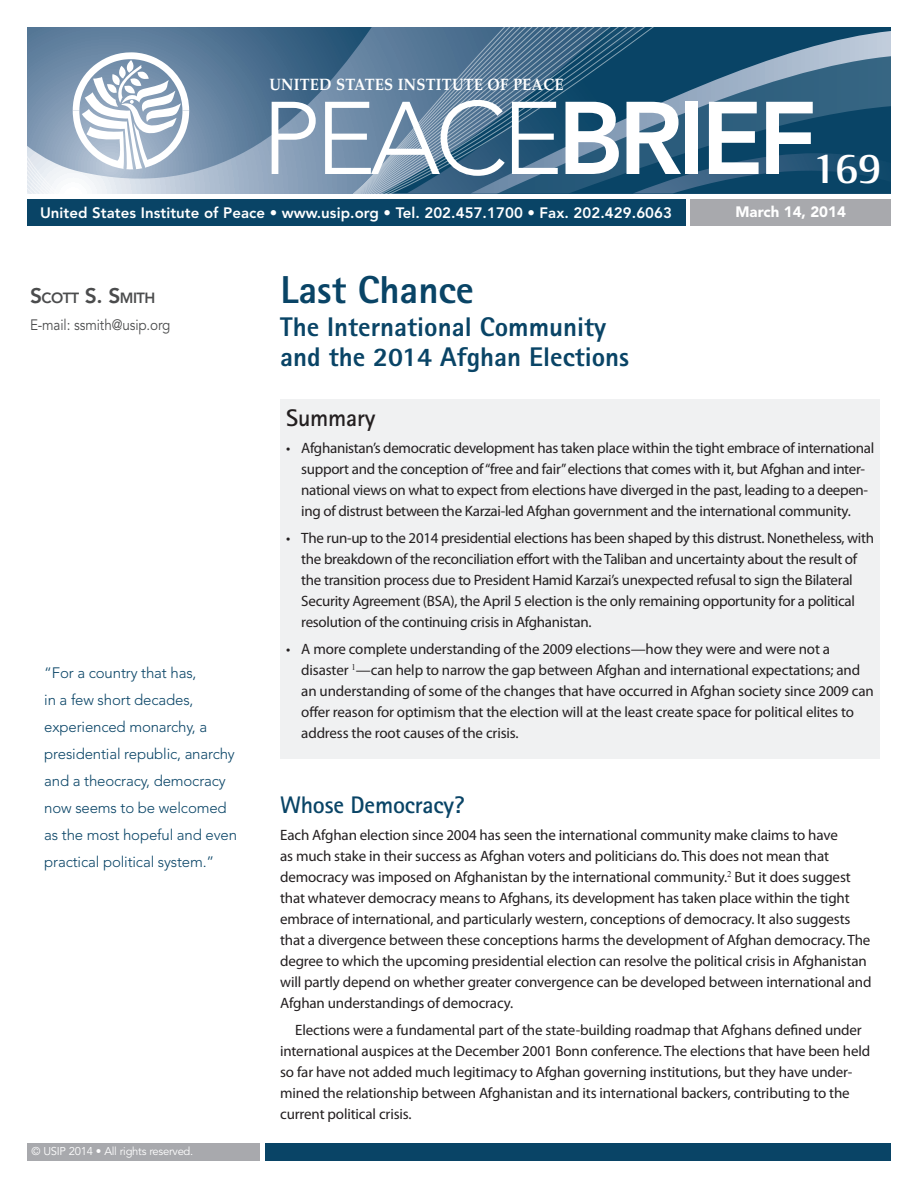
<style>
.page{position:relative;width:918px;height:1188px;background:#fff}
.page>*{position:absolute;margin:0;border:0;box-sizing:border-box;transform-origin:0 0}
.Paragraph_Style_2{font:300 102px "Avenir LT Std";letter-spacing:-.05em;color:#fff}
.Paragraph_Style_2-2{font:700 45px "Rotis Semi Serif";color:#fff}
.t1{font:800 39px "Rotis Sans Serif";color:#094466}
.Subtitle{font:800 27px/30px "Rotis Sans Serif";color:#094466}
.A1_head{font:700 24px "Rotis Sans Serif";letter-spacing:-.01em;color:#094466}
.A1_head_-_summary{font:700 24px "Rotis Sans Serif";letter-spacing:-.01em;color:#231f20}
.t2{font:700 16.5px "Palatino LT Std";letter-spacing:.015em;color:#fff;scale:.9 1}
.bodytext{font:15px/21px "Myriad Pro";letter-spacing:-.01em;color:#231f20}
.bodytext_indent{font:15px/21px "Myriad Pro";letter-spacing:-.01em;color:#231f20}
.Pullquote{font:300 15px/27px "Avenir LT Std";letter-spacing:-.01em;color:#094466}
.t3{font:800 15px "Avenir LT Std";letter-spacing:.005em;color:#fff}
.Board___Members__s{font:15px "Avenir LT Std";letter-spacing:-.01em;color:#4b4c4d;scale:.9 1}
.Date_-_front{font:900 15px "Avenir LT Std";color:#fff}
.Left_author_Name{font:800 14.7px "Avenir LT Std";letter-spacing:-.035em;color:#4b4c4d}
.t4{font:11.25px "Avenir LT Std";letter-spacing:-.025em;color:#fff}
.s1{font-weight:800}
.s2{font-size:21px}
</style>
<div class="page">
<svg style="left:27px;top:27px;width:864px;height:167px;background:#4d7491"></svg>
<div style="left:27px;top:199px;width:659px;height:27px;background:#094466"></div>
<div style="left:690px;top:199px;width:201px;height:27px;background:#a8a9ad"></div>
<svg style="left:73px;top:52px;width:116px;height:117px"></svg>
<div style="left:265px;top:1143px;width:626px;height:18px;background:#094466"></div>
<div style="left:27px;top:1143px;width:233px;height:18px;background:#a8a9ad"></div>
<div style="left:280px;top:399px;width:600px;height:360px;background:#f0f1f2"></div>
<p class="t2" style="left:269px;top:75px;width:328px">UNITED STATES INSTITUTE OF PEACE</p>
<p class="Paragraph_Style_2" style="left:262px;top:79px;width:556px">PEACE<span class="s1">BRIEF</span></p>
<p class="Paragraph_Style_2-2" style="left:812px;top:141px;width:72px">169</p>
<p class="t3" style="left:40px;top:204px;width:634px">United States Institute of Peace • www.usip.org • Tel. 202.457.1700 • Fax. 202.429.6063</p>
<p class="Left_author_Name" style="left:30px;top:289px;width:127px"><span class="s2">S</span>COTT <span class="s2">S. S</span>MITH</p>
<p class="t1" style="left:280px;top:265px;width:195px">Last Chance</p>
<p class="Date_-_front" style="left:735px;top:203px;width:112px">March 14, 2014</p>
<p class="Board___Members__s" style="left:30px;top:316px;width:158px">E-mail: ssmith@usip.org</p>
<p class="Pullquote" style="left:44px;top:659px;width:194px">“For a country that has,<br>in a few short decades, experienced monarchy, a presidential republic, anarchy and a theocracy, democracy now seems to be welcomed as the most hopeful and even practical political system.”</p>
<p class="t4" style="left:32px;top:1145px;width:163px">© USIP 2014 • All rights reserved.</p>
<p class="Subtitle" style="left:280px;top:312px;width:351px">The International Community and the 2014 Afghan Elections</p>
<p class="A1_head_-_summary" style="left:286px;top:403px;width:91px">Summary</p>
<p class="bodytext" style="left:286px;top:438px;width:590px;text-align:center">• Afghanistan’s democratic development has taken place within the tight embrace of international support and the conception of“free and fair”elections that comes with it, but Afghan and inter&shy;national views on what to expect from elections have diverged in the past, leading to a deepen&shy;ing of distrust between the Karzai-led Afghan government and the international community.</p>
<p class="bodytext" style="left:301px;top:528px;width:574px;text-indent:-15px">• The run-up to the 2014 presidential elections has been shaped by this distrust. Nonetheless, with the breakdown of the reconciliation effort with the Taliban and uncertainty about the result of the transition process due to President Hamid Karzai’s unexpected refusal to sign the Bilateral Security Agreement (BSA), the April 5 election is the only remaining opportunity for a political resolution of the continuing crisis in Afghanistan.</p>
<p class="bodytext" style="left:301px;top:639px;width:574px;text-indent:-15px">• A more complete understanding of the 2009 elections—how they were and were not a disaster <sup>1</sup>—can help to narrow the gap between Afghan and international expectations; and an understanding of some of the changes that have occurred in Afghan society since 2009 can offer reason for optimism that the election will at the least create space for political elites to address the root causes of the crisis.</p>
<p class="A1_head" style="left:280px;top:790px;width:186px">Whose Democracy?</p>
<p class="bodytext" style="left:280px;top:825px;width:593px">Each Afghan election since 2004 has seen the international community make claims to have<br>as much stake in their success as Afghan voters and politicians do. This does not mean that democracy was imposed on Afghanistan by the international community.<sup>2</sup> But it does suggest that whatever democracy means to Afghans, its development has taken place within the tight embrace of international, and particularly western, conceptions of democracy. It also suggests that a divergence between these conceptions harms the development of Afghan democracy. The degree to which the upcoming presidential election can resolve the political crisis in Afghanistan will partly depend on whether greater convergence can be developed between international and Afghan understandings of democracy.</p>
<p class="bodytext_indent" style="left:280px;top:1020px;width:592px;text-indent:15px">Elections were a fundamental part of the state-building roadmap that Afghans defined under international auspices at the December 2001 Bonn conference. The elections that have been held so far have not added much legitimacy to Afghan governing institutions, but they have under&shy;mined the relationship between Afghanistan and its international backers, contributing to the current political crisis.</p>
</div>
